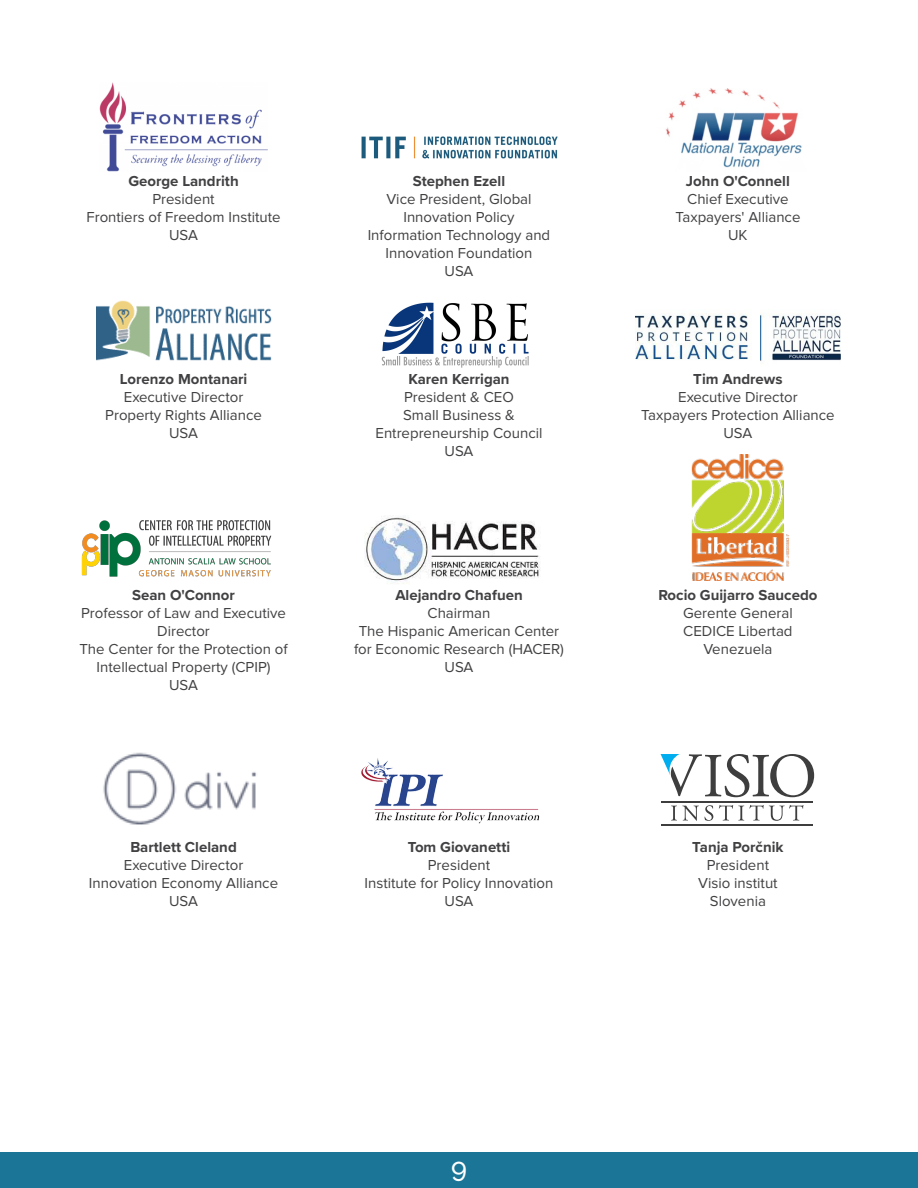
<style>
.page{position:relative;width:918px;height:1188px;background:#fff}
.page>*{position:absolute;margin:0;border:0;box-sizing:border-box;transform-origin:0 0}
.t1{font:500 27px "Raleway";color:#fff}
.t2{font:15px/18px "Proxima Nova";color:#414042;text-align:center}
.t3{font:700 15px "Proxima Nova";color:#414042}
</style>
<div class="page">
<hr style="left:661px;top:801px;width:152px;height:2px;background:#3e3e3f">
<svg style="left:661px;top:754px;width:153px;height:43px"></svg>
<svg style="left:671px;top:805px;width:42px;height:16px"></svg>
<svg style="left:719px;top:805px;width:84px;height:16px"></svg>
<hr style="left:661px;top:824px;width:152px;height:1px;background:#3e3e3f">
<div style="left:0;top:1153px;width:918px;height:35px;background:#1b7596"></div>
<img style="left:99px;top:83px;width:169px;height:88px">
<img style="left:361px;top:136px;width:197px;height:23px">
<img style="left:666px;top:88px;width:136px;height:80px">
<img style="left:97px;top:300px;width:175px;height:61px">
<img style="left:381px;top:302px;width:148px;height:66px">
<img style="left:635px;top:313px;width:205px;height:48px">
<img style="left:81px;top:520px;width:191px;height:57px">
<img style="left:365px;top:516px;width:175px;height:68px">
<img style="left:691px;top:455px;width:98px;height:126px">
<img style="left:361px;top:758px;width:179px;height:66px">
<img style="left:103px;top:752px;width:154px;height:73px">
<p class="t3" style="left:128px;top:169px;width:112px">George Landrith</p>
<p class="t2" style="left:86px;top:190px;width:196px">President<br>Frontiers of Freedom Institute<br>USA</p>
<p class="t3" style="left:120px;top:367px;width:129px">Lorenzo Montanari</p>
<p class="t2" style="left:105px;top:388px;width:158px">Executive Director<br>Property Rights Alliance<br>USA</p>
<p class="t3" style="left:132px;top:583px;width:104px">Sean O'Connor</p>
<p class="t2" style="left:79px;top:604px;width:210px">Professor of Law and Executive<br>Director<br>The Center for the Protection of<br>Intellectual Property (CPIP)<br>USA</p>
<p class="t3" style="left:130px;top:835px;width:108px">Bartlett Cleland</p>
<p class="t2" style="left:89px;top:856px;width:191px">Executive Director<br>Innovation Economy Alliance<br>USA</p>
<p class="t3" style="left:413px;top:169px;width:94px">Stephen Ezell</p>
<p class="t2" style="left:368px;top:190px;width:184px">Vice President, Global<br>Innovation Policy<br>Information Technology and<br>Innovation Foundation<br>USA</p>
<p class="t3" style="left:408px;top:367px;width:103px">Karen Kerrigan</p>
<p class="t2" style="left:375px;top:388px;width:169px">President &amp; CEO<br>Small Business &amp;<br>Entrepreneurship Council<br>USA</p>
<p class="t3" style="left:395px;top:583px;width:129px">Alejandro Chafuen</p>
<p class="t2" style="left:354px;top:604px;width:212px">Chairman<br>The Hispanic American Center for Economic Research (HACER)<br>USA</p>
<p class="t3" style="left:408px;top:835px;width:104px">Tom Giovanetti</p>
<p class="t2" style="left:365px;top:856px;width:190px">President<br>Institute for Policy Innovation<br>USA</p>
<p class="t3" style="left:686px;top:169px;width:105px">John O'Connell</p>
<p class="t2" style="left:675px;top:190px;width:127px">Chief Executive<br>Taxpayers' Alliance<br>UK</p>
<p class="t3" style="left:693px;top:367px;width:91px">Tim Andrews</p>
<p class="t2" style="left:641px;top:388px;width:195px">Executive Director<br>Taxpayers Protection Alliance<br>USA</p>
<p class="t3" style="left:658px;top:583px;width:161px">Rocio Guijarro Saucedo</p>
<p class="t2" style="left:683px;top:604px;width:111px">Gerente General<br>CEDICE Libertad<br>Venezuela</p>
<p class="t3" style="left:692px;top:835px;width:93px">Tanja Porčnik</p>
<p class="t2" style="left:698px;top:856px;width:81px">President<br>Visio institut<br>Slovenia</p>
<h1 class="t1" style="left:451px;top:1152px;width:17px">9</h1>
</div>
